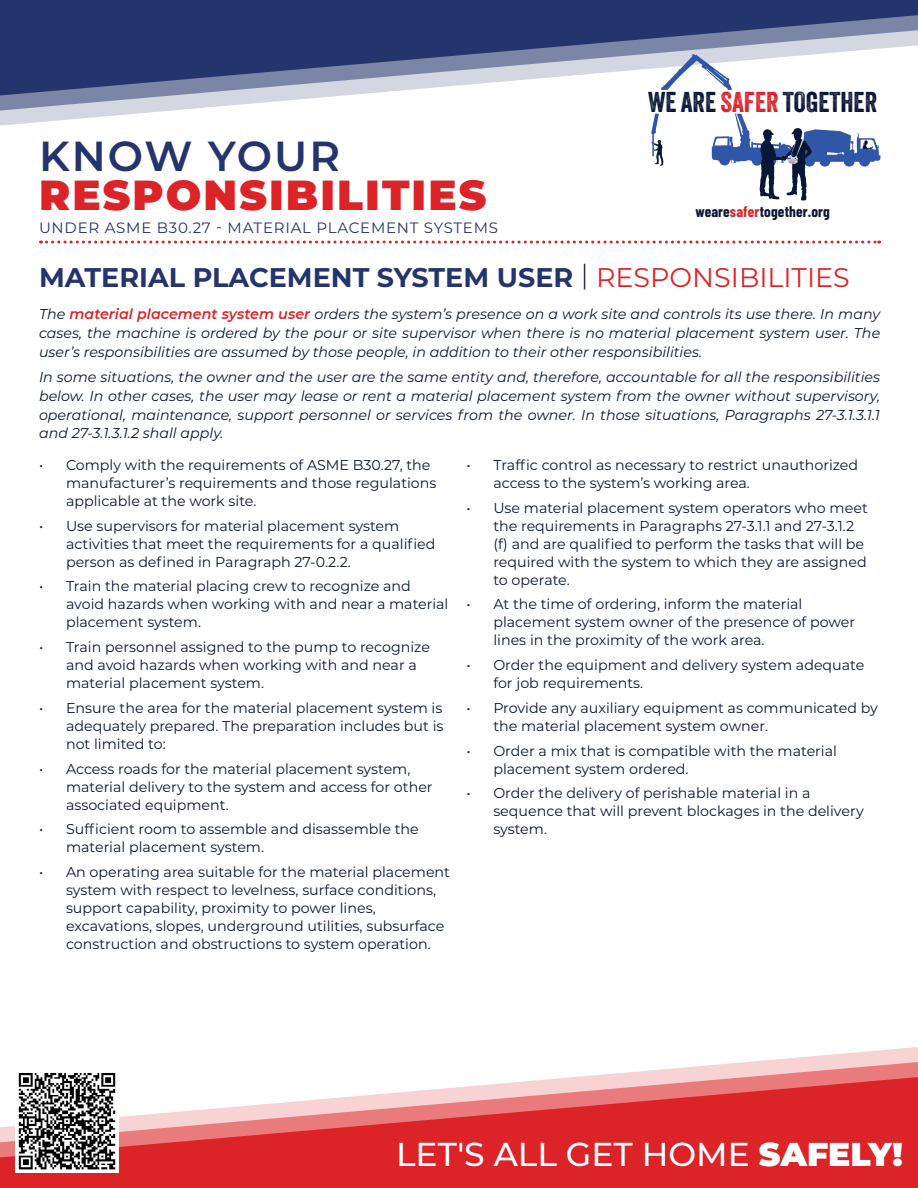
<style>
.page{position:relative;width:918px;height:1188px;background:#fff}
.page>*{position:absolute;margin:0;border:0;box-sizing:border-box;transform-origin:0 0}
.t1{font:900 42px "Montserrat";letter-spacing:.05em;color:#dc2327}
.t2{font:600 42px "Montserrat";letter-spacing:.05em;color:#24346c}
.t3{font:500 33px "Montserrat";color:#fff}
.t4{font:27.75px "Veneer";color:#091736}
.t5{font:700 27px "Montserrat";color:#24346c}
.t6{font:700 15.15px "Barlow Condensed";letter-spacing:.01em;color:#091736}
.t7{font:15px "Montserrat";letter-spacing:.05em;color:#24346c}
.t8{font:14.25px/18px "Montserrat";color:#0b1737}
.t9{font:italic 14.25px/18.8px "Montserrat";color:#0b1737;text-align:justify}
.s1{color:#dd2227}
.s2{font-weight:300;color:#0b1737}
.s3{font-weight:400;color:#dd2427}
.s4{font-weight:600;color:#dc2327}
.s5{font-weight:900}
</style>
<div class="page">
<svg style="left:0;top:1047px;width:918px;height:141px;fill:#dc2327"></svg>
<svg style="left:0;top:0;width:918px;height:126px"></svg>
<svg style="left:41px;top:241px;width:839px;height:3px"></svg>
<svg style="left:661px;top:54px;width:71px;height:36px"></svg>
<svg style="left:651px;top:114px;width:13px;height:52px"></svg>
<svg style="left:712px;top:114px;width:168px;height:87px"></svg>
<img style="left:15px;top:1070px;width:103px;height:103px">
<h3 class="t4" style="left:648px;top:85px;width:231px">WE ARE <span class="s1">SAFER</span> TOGETHER</h3>
<h1 class="t2" style="left:39px;top:127px;width:303px">KNOW YOUR</h1>
<h1 class="t1" style="left:39px;top:164px;width:449px">RESPONSIBILITIES</h1>
<p class="t7" style="left:39px;top:218px;width:461px">UNDER ASME B30.27 - MATERIAL PLACEMENT SYSTEMS</p>
<h3 class="t5" style="left:39px;top:258px;width:812px">MATERIAL PLACEMENT SYSTEM USER <span class="s2">|</span> <span class="s3">RESPONSIBILITIES</span></h3>
<p class="t6" style="left:695px;top:201px;width:136px">weare<span class="s1">safer</span>together.org</p>
<p class="t9" style="left:39px;top:304px;width:843px">The <span class="s4">material placement system user</span> orders the system’s presence on a work site and controls its use there. In many cases, the machine is ordered by the pour or site supervisor when there is no material placement system user. The user’s responsibilities are assumed by those people, in addition to their other responsibilities.</p>
<p class="t9" style="left:39px;top:367px;width:843px">In some situations, the owner and the user are the same entity and, therefore, accountable for all the responsibilities below. In other cases, the user may lease or rent a material placement system from the owner without supervisory, operational, maintenance, support personnel or services from the owner. In those situations, Paragraphs 27-3.1.3.1.1 and 27-3.1.3.1.2 shall apply.</p>
<p class="t8" style="left:66px;top:455px;width:372px;text-indent:-27px">• Comply with the requirements of ASME B30.27, the manufacturer’s requirements and those regulations applicable at the work site.</p>
<p class="t8" style="left:66px;top:516px;width:371px;text-indent:-27px">• Use supervisors for material placement system activities that meet the requirements for a qualified person as defined in Paragraph 27-0.2.2.</p>
<p class="t8" style="left:66px;top:577px;width:384px;text-indent:-27px">• Train the material placing crew to recognize and avoid hazards when working with and near a material placement system.</p>
<p class="t8" style="left:66px;top:638px;width:366px;text-indent:-27px">• Train personnel assigned to the pump to recognize and avoid hazards when working with and near a material placement system.</p>
<p class="t8" style="left:66px;top:698px;width:379px;text-align:justify;text-indent:-27px">• Ensure the area for the material placement system is adequately prepared. The preparation includes but is not limited to:</p>
<p class="t8" style="left:66px;top:759px;width:368px;text-indent:-27px">• Access roads for the material placement system, material delivery to the system and access for other associated equipment.</p>
<p class="t8" style="left:66px;top:820px;width:354px;text-indent:-27px">• Sufficient room to assemble and disassemble the material placement system.</p>
<p class="t8" style="left:66px;top:863px;width:386px;text-indent:-27px">• An operating area suitable for the material placement system with respect to levelness, surface conditions, support capability, proximity to power lines, excavations, slopes, underground utilities, subsurface construction and obstructions to system operation.</p>
<p class="t8" style="left:493px;top:455px;width:366px;text-indent:-27px">• Traffic control as necessary to restrict unauthorized access to the system’s working area.</p>
<p class="t8" style="left:493px;top:498px;width:376px;text-indent:-27px">• Use material placement system operators who meet the requirements in Paragraphs 27-3.1.1 and 27-3.1.2 (f) and are qualified to perform the tasks that will be required with the system to which they are assigned to operate.</p>
<p class="t8" style="left:493px;top:595px;width:363px;text-indent:-27px">• At the time of ordering, inform the material placement system owner of the presence of power lines in the proximity of the work area.</p>
<p class="t8" style="left:493px;top:656px;width:373px;text-indent:-27px">• Order the equipment and delivery system adequate for job requirements.</p>
<p class="t8" style="left:493px;top:698px;width:386px;text-indent:-27px">• Provide any auxiliary equipment as communicated by the material placement system owner.</p>
<p class="t8" style="left:493px;top:741px;width:345px;text-indent:-27px">• Order a mix that is compatible with the material placement system ordered.</p>
<p class="t8" style="left:493px;top:784px;width:372px;text-indent:-27px">• Order the delivery of perishable material in a sequence that will prevent blockages in the delivery system.</p>
<h2 class="t3" style="left:396px;top:1131px;width:508px">LET'S ALL GET HOME <span class="s5">SAFELY!</span></h2>
</div>
